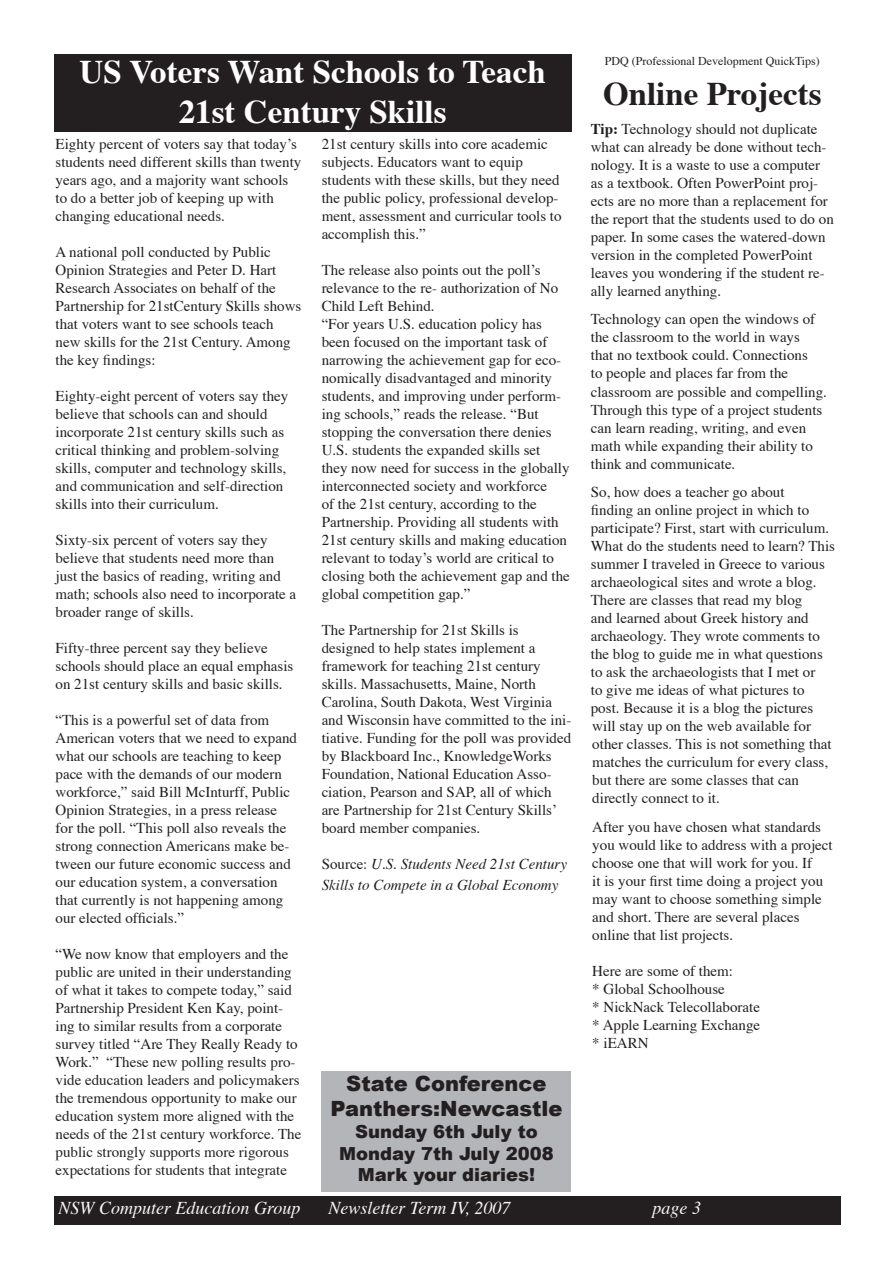
<style>
.page{position:relative;width:893px;height:1263px;background:#fff}
.page>*{position:absolute;margin:0;border:0;box-sizing:border-box;transform-origin:0 0}
.t1{font:700 33px/39.6px "Times";color:#fff;text-align:center}
.t2{font:700 33px "Times";color:#231f20}
.t3{font:900 21px "Arial";color:#231f20}
.t4{font:italic 18px "Times";color:#f7f7f8}
.t5{font:900 18px/21.6px "Arial";color:#231f20;text-align:center}
.t6{font:15px/18px "Times";color:#231f20}
.t7{font:italic 15px/21.6px "Times";color:#231f20}
.t8{font:12px "Times";color:#231f20}
.s1{font-weight:700}
.s2{font-style:normal}
</style>
<div class="page">
<div style="left:54px;top:54px;width:517px;height:77px;background:#231f20"></div>
<div style="left:54px;top:1196px;width:786px;height:29px;background:#231f20"></div>
<div style="left:322px;top:1072px;width:249px;height:120px;background:#b4b5b8"></div>
<p class="t1" style="left:80px;top:49px;width:468px">US Voters Want Schools to Teach<br>21st Century Skills</p>
<p class="t8" style="left:605px;top:50px;width:217px">PDQ (Professional Development QuickTips)</p>
<p class="t2" style="left:603px;top:62px;width:220px">Online Projects</p>
<p class="t6" style="left:591px;top:118px;width:244px"><span class="s1">Tip:</span> Technology should not duplicate what can already be done without tech&shy;nology. It is a waste to use a computer as a textbook. Often PowerPoint proj&shy;ects are no more than a replacement for the report that the students used to do on paper. In some cases the watered-down version in the completed PowerPoint leaves you wondering if the student re&shy;ally learned anything.</p>
<p class="t6" style="left:591px;top:309px;width:238px">Technology can open the windows of the classroom to the world in ways<br>that no textbook could. Connections<br>to people and places far from the classroom are possible and compelling.<br>Through this type of a project students can learn reading, writing, and even math while expanding their ability to think and communicate.</p>
<p class="t6" style="left:591px;top:482px;width:246px">So, how does a teacher go about<br>finding an online project in which to participate? First, start with curriculum.<br>What do the students need to learn? This summer I traveled in Greece to various archaeological sites and wrote a blog.<br>There are classes that read my blog<br>and learned about Greek history and archaeology. They wrote comments to the blog to guide me in what questions to ask the archaeologists that I met or<br>to give me ideas of what pictures to post. Because it is a blog the pictures will stay up on the web available for other classes. This is not something that matches the curriculum for every class, but there are some classes that can directly connect to it.</p>
<p class="t6" style="left:592px;top:817px;width:242px">After you have chosen what standards you would like to address with a project choose one that will work for you. If<br>it is your first time doing a project you may want to choose something simple and short. There are several places online that list projects.</p>
<p class="t6" style="left:592px;top:961px;width:142px">Here are some of them:</p>
<p class="t6" style="left:592px;top:979px;width:134px">* Global Schoolhouse</p>
<p class="t6" style="left:592px;top:997px;width:169px">* NickNack Telecollaborate</p>
<p class="t6" style="left:592px;top:1015px;width:169px">* Apple Learning Exchange</p>
<p class="t6" style="left:592px;top:1033px;width:58px">* iEARN</p>
<p class="t6" style="left:322px;top:133px;width:241px">21st century skills into core academic subjects. Educators want to equip students with these skills, but they need the public policy, professional develop&shy;ment, assessment and curricular tools to accomplish this.”</p>
<p class="t6" style="left:322px;top:259px;width:238px">The release also points out the poll’s relevance to the re- authorization of No<br>Child Left Behind.</p>
<p class="t6" style="left:322px;top:313px;width:250px">“For years U.S. education policy has been focused on the important task of narrowing the achievement gap for eco&shy;nomically disadvantaged and minority students, and improving under perform&shy;ing schools,” reads the release. “But stopping the conversation there denies U.S. students the expanded skills set they now need for success in the globally interconnected society and workforce<br>of the 21st century, according to the Partnership. Providing all students with 21st century skills and making education relevant to today’s world are critical to closing both the achievement gap and the global competition gap.”</p>
<p class="t6" style="left:322px;top:619px;width:251px">The Partnership for 21st Skills is designed to help states implement a framework for teaching 21st century skills. Massachusetts, Maine, North Carolina, South Dakota, West Virginia and Wisconsin have committed to the ini&shy;tiative. Funding for the poll was provided by Blackboard Inc., KnowledgeWorks Foundation, National Education Asso&shy;ciation, Pearson and SAP, all of which are Partnership for 21st Century Skills’ board member companies.</p>
<p class="t7" style="left:322px;top:852px;width:247px"><span class="s2">Source:</span> U.S. Students Need 21st Century<br>Skills to Compete in a Global Economy</p>
<p class="t6" style="left:56px;top:133px;width:247px">Eighty percent of voters say that today’s students need different skills than twenty years ago, and a majority want schools to do a better job of keeping up with changing educational needs.</p>
<p class="t6" style="left:56px;top:241px;width:247px">A national poll conducted by Public Opinion Strategies and Peter D. Hart Research Associates on behalf of the Partnership for 21stCentury Skills shows that voters want to see schools teach new skills for the 21st Century. Among the key findings:</p>
<p class="t6" style="left:56px;top:385px;width:234px">Eighty-eight percent of voters say they believe that schools can and should incorporate 21st century skills such as critical thinking and problem-solving skills, computer and technology skills, and communication and self-direction skills into their curriculum.</p>
<p class="t6" style="left:56px;top:529px;width:242px">Sixty-six percent of voters say they believe that students need more than just the basics of reading, writing and math; schools also need to incorporate a broader range of skills.</p>
<p class="t6" style="left:56px;top:637px;width:239px">Fifty-three percent say they believe schools should place an equal emphasis on 21st century skills and basic skills.</p>
<p class="t6" style="left:56px;top:709px;width:243px">“This is a powerful set of data from American voters that we need to expand what our schools are teaching to keep pace with the demands of our modern workforce,” said Bill McInturff, Public Opinion Strategies, in a press release for the poll. “This poll also reveals the strong connection Americans make be&shy;tween our future economic success and our education system, a conversation that currently is not happening among our elected officials.”</p>
<p class="t6" style="left:56px;top:943px;width:247px">“We now know that employers and the public are united in their understanding of what it takes to compete today,” said Partnership President Ken Kay, point&shy;ing to similar results from a corporate survey titled “Are They Really Ready to Work.” “These new polling results pro&shy;vide education leaders and policymakers the tremendous opportunity to make our education system more aligned with the needs of the 21st century workforce. The public strongly supports more rigorous expectations for students that integrate</p>
<p class="t3" style="left:346px;top:1072px;width:202px">State Conference</p>
<p class="t3" style="left:330px;top:1097px;width:234px">Panthers:Newcastle</p>
<p class="t5" style="left:339px;top:1121px;width:216px">Sunday 6th July to<br>Monday 7th July 2008</p>
<p class="t5" style="left:358px;top:1164px;width:179px">Mark your diaries!</p>
<p class="t4" style="left:58px;top:1192px;width:243px">NSW Computer Education Group</p>
<p class="t4" style="left:328px;top:1192px;width:184px">Newsletter Term IV, 2007</p>
<p class="t4" style="left:652px;top:1192px;width:50px">page 3</p>
</div>
